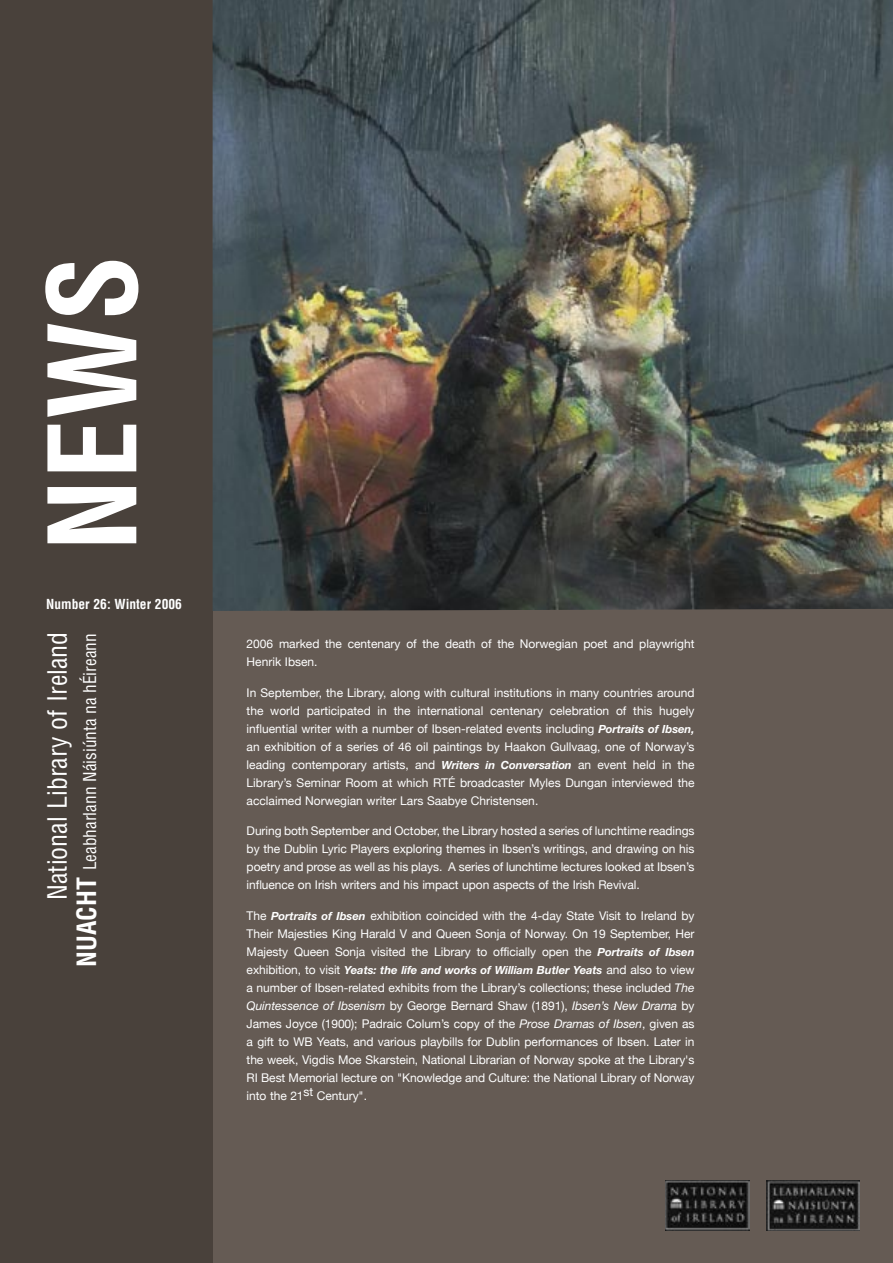
<style>
.page{position:relative;width:893px;height:1263px;background:#49413b}
.page>*{position:absolute;margin:0;border:0;box-sizing:border-box;transform-origin:0 0}
.t1{font:700 condensed 118.5px "Helvetica";color:#fff}
.t2{font:condensed 25.95px "Helvetica";color:#fff}
.t3{font:condensed 17.25px "Helvetica";color:#fff}
.t4{font:700 condensed 13.5px "Helvetica";color:#fff}
.COVER_BODY_TEXT{font:12px/18px "Helvetica Neue";letter-spacing:-.005em;color:#fff;text-align:justify}
.COVER_BODY_TEXT-2{font:italic 700 11.25px "Helvetica Neue";letter-spacing:-.005em;color:#fff}
.s1{font-weight:700;font-size:25.95px}
.s2{font-weight:700;font-style:italic;font-size:11.25px}
.s3{font-weight:400;font-style:normal;font-size:12px}
.s4{font-style:italic}
</style>
<div class="page">
<div style="left:213px;top:0;width:680px;height:1263px;background:#655b54"></div>
<img style="left:213px;top:0;width:680px;height:611px">
<img style="left:665px;top:1180px;width:84px;height:50px">
<img style="left:767px;top:1181px;width:92px;height:49px">
<p class="t1" style="left:19px;top:551px;width:298px;rotate:-90deg">NEWS</p>
<p class="t4" style="left:46px;top:596px;width:137px">Number 26: Winter 2006</p>
<p class="t2" style="left:41px;top:900px;width:270px;rotate:-90deg">National Library of Ireland</p>
<p class="t3" style="left:79px;top:967px;width:335px;rotate:-90deg"><span class="s1">NUACHT</span> Leabharlann Náisiúnta na hÉireann</p>
<p class="COVER_BODY_TEXT" style="left:247px;top:634px;width:449px">2006 marked the centenary of the death of the Norwegian poet and playwright<br>Henrik Ibsen.</p>
<p class="COVER_BODY_TEXT" style="left:247px;top:683px;width:449px">In September, the Library, along with cultural institutions in many countries around the world participated in the international centenary celebration of this hugely influential writer with a number of Ibsen-related events including <span class="s2">Portraits of Ibsen, </span>an exhibition of a series of 46 oil paintings by Haakon Gullvaag, one of Norway’s leading contemporary artists, and <span class="s2">Writers in Conversation</span> an event held in the Library’s Seminar Room at which RTÉ broadcaster Myles Dungan interviewed the acclaimed Norwegian writer Lars Saabye Christensen.</p>
<p class="COVER_BODY_TEXT" style="left:247px;top:822px;width:449px">During both September and October, the Library hosted a series of lunchtime readings by the Dublin Lyric Players exploring themes in Ibsen’s writings, and drawing on his poetry and prose as well as his plays. A series of lunchtime lectures looked at Ibsen’s influence on Irish writers and his impact upon aspects of the Irish Revival.</p>
<p class="COVER_BODY_TEXT" style="left:247px;top:907px;width:449px">The <span class="s2">Portraits of Ibsen</span> exhibition coincided with the 4-day State Visit to Ireland by Their Majesties King Harald V and Queen Sonja of Norway. On 19 September, Her Majesty Queen Sonja visited the Library to officially open the <span class="s2">Portraits of Ibsen</span></p>
<p class="COVER_BODY_TEXT-2" style="left:247px;top:963px;width:449px"><span class="s3">exhibition, to visit</span> Yeats: the life and works of William Butler Yeats <span class="s3">and also to view</span></p>
<p class="COVER_BODY_TEXT" style="left:247px;top:979px;width:449px">a number of Ibsen-related exhibits from the Library’s collections; these included <span class="s4">The Quintessence of Ibsenism</span> by George Bernard Shaw (1891), <span class="s4">Ibsen’s New Drama</span> by James Joyce (1900); Padraic Colum’s copy of the <span class="s4">Prose Dramas of Ibsen</span>, given as a gift to WB Yeats, and various playbills for Dublin performances of Ibsen. Later in the week, Vigdis Moe Skarstein, National Librarian of Norway spoke at the Library's RI Best Memorial lecture on "Knowledge and Culture: the National Library of Norway into the 21st Century".</p>
</div>
